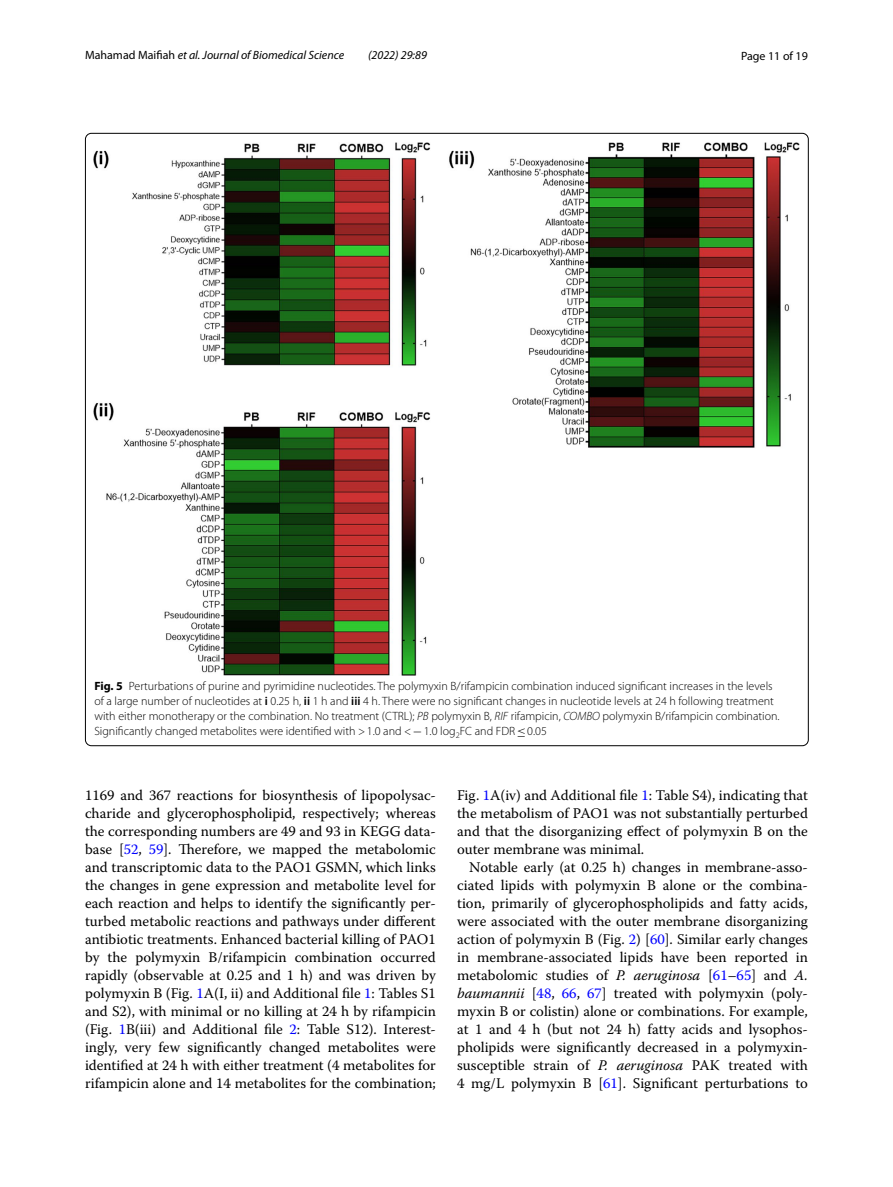
<style>
.page{position:relative;width:893px;height:1187px;background:#fff}
.page>*{position:absolute;margin:0;border:0;box-sizing:border-box;transform-origin:0 0}
.t1{font:14.7px/18px "Warnock Pro";color:#000;text-align:justify}
.t2{font:300 12px/15px "Myriad Pro";color:#000}
.t3{font:italic 12px "Myriad Pro";color:#000}
.t4{font:12px "Myriad Pro";color:#000}
.s1{font-style:normal}
.s2{font-weight:700}
.s3{font-weight:600}
.s4{font-style:italic}
.s5{font-family:"MTSY";font-weight:400}
.s6{color:#00f}
</style>
<div class="page">
<img style="left:94px;top:142px;width:706px;height:533px">
<p class="t3" style="left:85px;top:48px;width:261px"><span class="s1">Mahamad Maifiah</span> et al. Journal of Biomedical Science</p>
<p class="t3" style="left:368px;top:48px;width:60px">(2022) 29:89</p>
<p class="t4" style="left:741px;top:48px;width:68px">Page 11 of 19</p>
<p class="t2" style="left:94px;top:679px;width:687px"><span class="s2">Fig. 5</span> Perturbations of purine and pyrimidine nucleotides. The polymyxin B/rifampicin combination induced significant increases in the levels of a large number of nucleotides at <span class="s3">i</span> 0.25 h, <span class="s3">ii</span> 1 h and <span class="s3">iii</span> 4 h. There were no significant changes in nucleotide levels at 24 h following treatment with either monotherapy or the combination. No treatment (CTRL); <span class="s4">PB</span> polymyxin B, <span class="s4">RIF</span> rifampicin, <span class="s4">COMBO</span> polymyxin B/rifampicin combination.<br>Significantly changed metabolites were identified with &gt;1.0 and &lt;<span class="s5">−</span>1.0 log<sub>2</sub>FC and FDR<span class="s5">≤</span>0.05</p>
<p class="t1" style="left:85px;top:785px;width:352px">1169 and 367 reactions for biosynthesis of lipopolysac&shy;charide and glycerophospholipid, respectively; whereas the corresponding numbers are 49 and 93 in KEGG data&shy;base [<span class="s6">52</span>, <span class="s6">59</span>]. Therefore, we mapped the metabolomic and transcriptomic data to the PAO1 GSMN, which links the changes in gene expression and metabolite level for each reaction and helps to identify the significantly per&shy;turbed metabolic reactions and pathways under different antibiotic treatments. Enhanced bacterial killing of PAO1 by the polymyxin B/rifampicin combination occurred rapidly (observable at 0.25 and 1 h) and was driven by polymyxin B (Fig. <span class="s6">1</span>A(I, ii) and Additional file <span class="s6">1</span>: Tables S1 and S2), with minimal or no killing at 24 h by rifampicin (Fig. <span class="s6">1</span>B(iii) and Additional file <span class="s6">2</span>: Table S12). Interest&shy;ingly, very few significantly changed metabolites were identified at 24 h with either treatment (4 metabolites for rifampicin alone and 14 metabolites for the combination;</p>
<p class="t1" style="left:457px;top:785px;width:352px">Fig. <span class="s6">1</span>A(iv) and Additional file <span class="s6">1</span>: Table S4), indicating that the metabolism of PAO1 was not substantially perturbed and that the disorganizing effect of polymyxin B on the outer membrane was minimal.</p>
<p class="t1" style="left:457px;top:857px;width:352px;text-indent:12px">Notable early (at 0.25 h) changes in membrane-asso&shy;ciated lipids with polymyxin B alone or the combina&shy;tion, primarily of glycerophospholipids and fatty acids, were associated with the outer membrane disorganizing action of polymyxin B (Fig. <span class="s6">2</span>) [<span class="s6">60</span>]. Similar early changes in membrane-associated lipids have been reported in metabolomic studies of <span class="s4">P. aeruginosa</span> [<span class="s6">61</span>–<span class="s6">65</span>] and <span class="s4">A. baumannii</span> [<span class="s6">48</span>, <span class="s6">66</span>, <span class="s6">67</span>] treated with polymyxin (poly&shy;myxin B or colistin) alone or combinations. For example, at 1 and 4 h (but not 24 h) fatty acids and lysophos&shy;pholipids were significantly decreased in a polymyxin&shy;susceptible strain of <span class="s4">P. aeruginosa</span> PAK treated with 4 mg/L polymyxin B [<span class="s6">61</span>]. Significant perturbations to</p>
</div>
